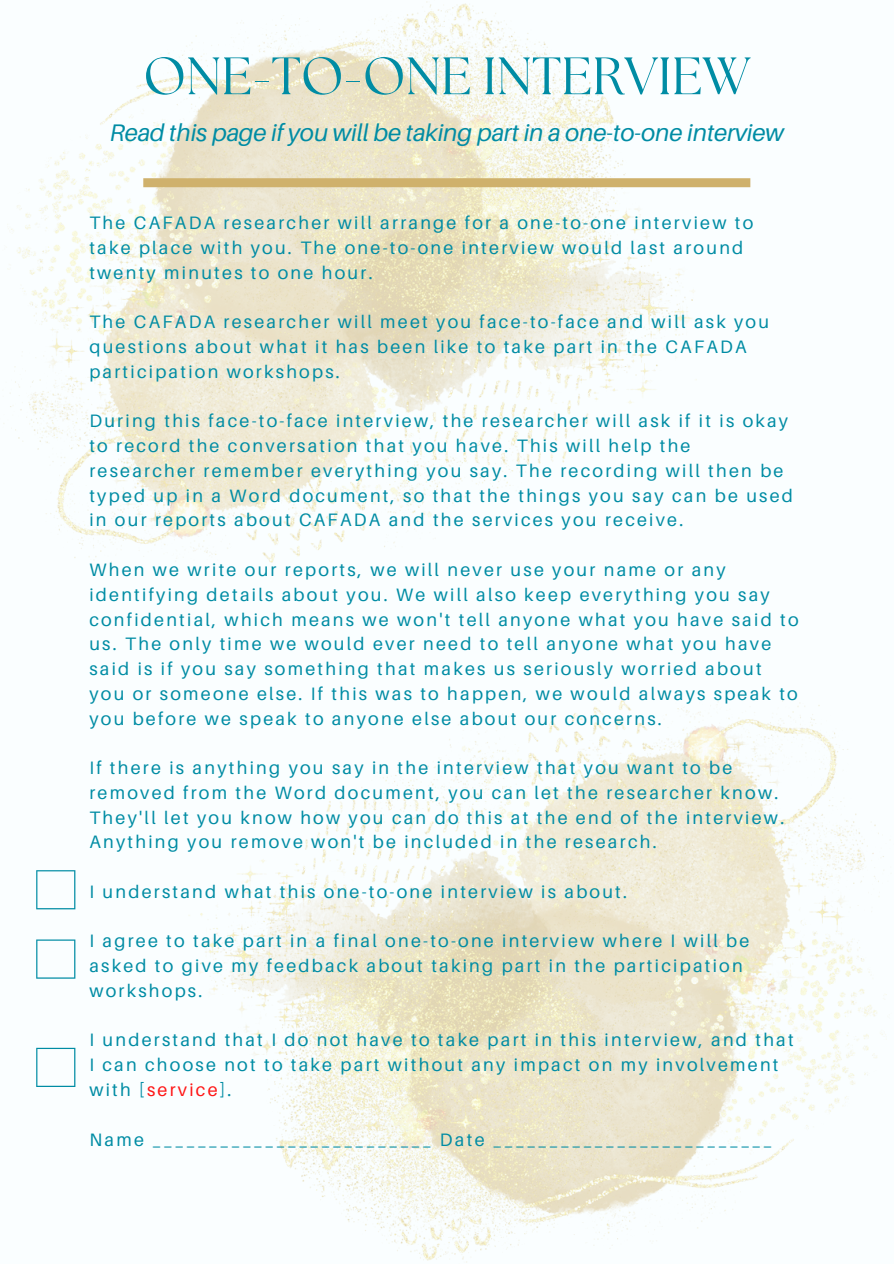
<style>
.page{position:relative;width:894px;height:1264px;background:#fff}
.page>*{position:absolute;margin:0;border:0;box-sizing:border-box;transform-origin:0 0}
.t1{font:52.5px "The Seasons";color:#008ca4}
.t2{font:italic 24px "Aileron";color:#008ca4}
.t3{font:18px/24.8px "Aileron";letter-spacing:.125em;color:#008ca4}
.s1{color:#ff1616}
</style>
<div class="page">
<div style="left:0;top:0;width:893px;height:1263px;background:#fafeff"></div>
<img style="left:188px;top:695px;width:699px;height:568px">
<img style="left:3px;top:1px;width:711px;height:567px">
<div style="left:143px;top:178px;width:607px;height:9px;background:#cfb16c"></div>
<svg style="left:36px;top:939px;width:39px;height:39px"></svg>
<svg style="left:36px;top:1047px;width:39px;height:39px"></svg>
<svg style="left:36px;top:870px;width:39px;height:39px"></svg>
<h1 class="t1" style="left:143px;top:52px;width:608px">ONE-TO-ONE INTERVIEW</h1>
<h2 class="t2" style="left:110px;top:118px;width:675px">Read this page if you will be taking part in a one-to-one interview</h2>
<p class="t3" style="left:89px;top:210px;width:665px">The CAFADA researcher will arrange for a one-to-one interview to take place with you. The one-to-one interview would last around twenty minutes to one hour.</p>
<p class="t3" style="left:89px;top:309px;width:681px">The CAFADA researcher will meet you face-to-face and will ask you questions about what it has been like to take part in the CAFADA participation workshops.</p>
<p class="t3" style="left:89px;top:408px;width:705px">During this face-to-face interview, the researcher will ask if it is okay to record the conversation that you have. This will help the researcher remember everything you say. The recording will then be typed up in a Word document, so that the things you say can be used in our reports about CAFADA and the services you receive.</p>
<p class="t3" style="left:89px;top:557px;width:710px">When we write our reports, we will never use your name or any identifying details about you. We will also keep everything you say confidential, which means we won't tell anyone what you have said to us. The only time we would ever need to tell anyone what you have said is if you say something that makes us seriously worried about you or someone else. If this was to happen, we would always speak to you before we speak to anyone else about our concerns.</p>
<p class="t3" style="left:89px;top:755px;width:696px">If there is anything you say in the interview that you want to be removed from the Word document, you can let the researcher know.<br>They'll let you know how you can do this at the end of the interview.<br>Anything you remove won't be included in the research.</p>
<p class="t3" style="left:89px;top:878px;width:539px">I understand what this one-to-one interview is about.</p>
<p class="t3" style="left:89px;top:928px;width:661px">I agree to take part in a final one-to-one interview where I will be asked to give my feedback about taking part in the participation workshops.</p>
<p class="t3" style="left:89px;top:1027px;width:705px">I understand that I do not have to take part in this interview, and that<br>I can choose not to take part without any impact on my involvement with [<span class="s1">service</span>].</p>
<p class="t3" style="left:89px;top:1126px;width:684px">Name _________________________ Date _________________________</p>
</div>
